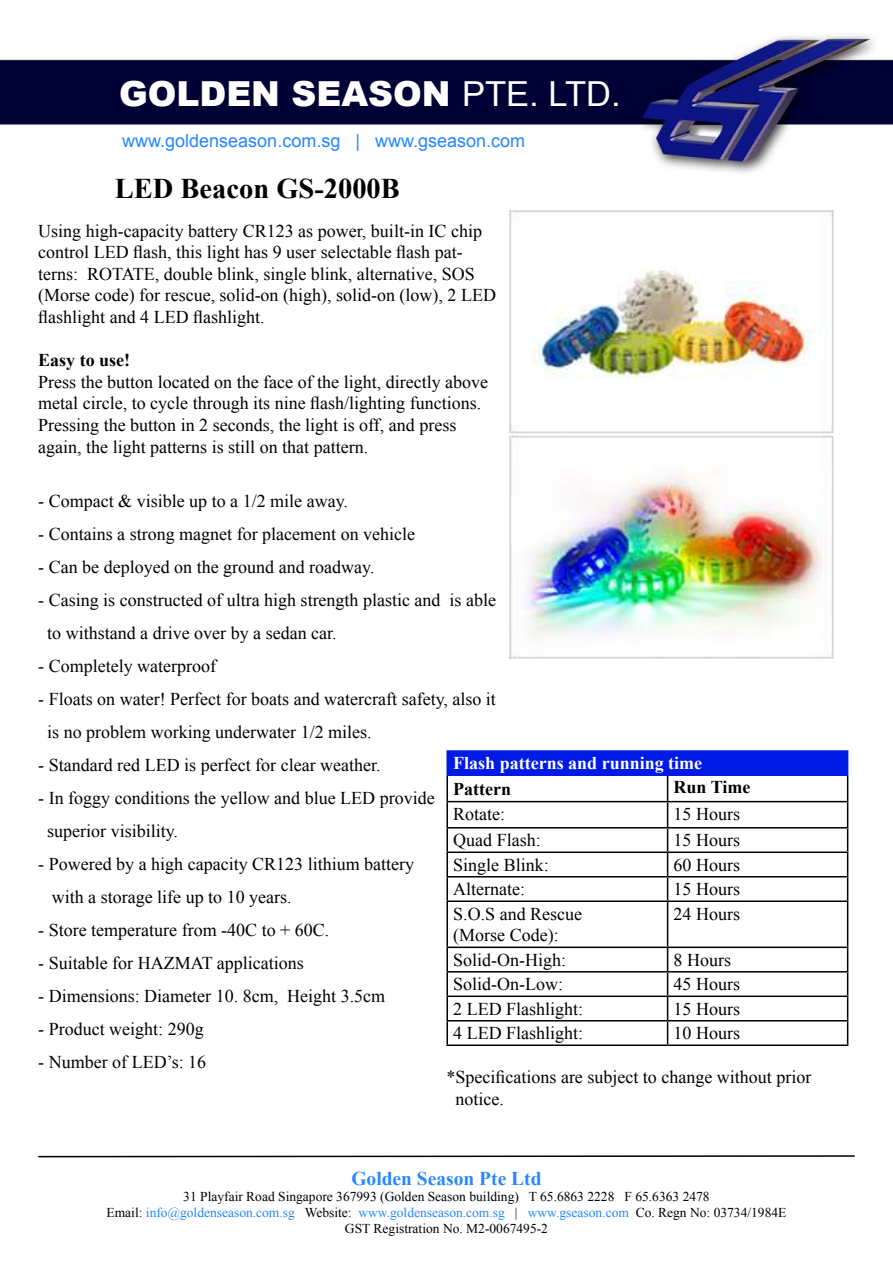
<style>
.page{position:relative;width:893px;height:1263px;background:#fff}
.page>*{position:absolute;margin:0;border:0;box-sizing:border-box;transform-origin:0 0}
.t1{font:900 34.5px "Arial";color:#fff}
.t2{font:700 28.5px "Times New Roman";color:#000}
.t3{font:700 19.5px "Times New Roman";color:#2687ff}
.t4{font:18px/21.6px "Times New Roman";color:#000}
.t5{font:18px "Arial";color:#2687ff}
.t6{font:700 18px "Times New Roman";color:#fff}
.t7{font:700 18px "Times New Roman";color:#000}
.t8{font:13.5px/16.2px "Times New Roman";color:#000;text-align:center}
.s1{font-weight:400}
.s2{color:#2687ff}
</style>
<div class="page">
<img style="left:0;top:34px;width:893px;height:139px">
<svg style="left:38px;top:1155px;width:817px;height:3px"></svg>
<img style="left:509px;top:210px;width:325px;height:449px">
<div style="left:447px;top:751px;width:401px;height:24px;background:#001ae6"></div>
<hr style="left:446px;top:776px;width:2px;height:25px;background:#000">
<hr style="left:446px;top:801px;width:222px;height:1px;background:#000">
<hr style="left:446px;top:802px;width:2px;height:25px;background:#000">
<hr style="left:668px;top:801px;width:180px;height:1px;background:#000">
<hr style="left:446px;top:827px;width:222px;height:1px;background:#000">
<hr style="left:446px;top:828px;width:2px;height:23px;background:#000">
<hr style="left:668px;top:827px;width:180px;height:1px;background:#000">
<hr style="left:446px;top:851px;width:222px;height:2px;background:#000">
<hr style="left:446px;top:853px;width:2px;height:23px;background:#000">
<hr style="left:668px;top:851px;width:180px;height:2px;background:#000">
<hr style="left:446px;top:876px;width:222px;height:1px;background:#000">
<hr style="left:446px;top:877px;width:2px;height:23px;background:#000">
<hr style="left:668px;top:876px;width:180px;height:1px;background:#000">
<svg style="left:667px;top:776px;width:1px;height:124px"></svg>
<hr style="left:446px;top:900px;width:222px;height:2px;background:#000">
<hr style="left:446px;top:902px;width:2px;height:44px;background:#000">
<hr style="left:668px;top:900px;width:180px;height:2px;background:#000">
<hr style="left:667px;top:902px;width:1px;height:44px;background:#000">
<hr style="left:847px;top:902px;width:1px;height:44px;background:#000">
<hr style="left:446px;top:946px;width:222px;height:2px;background:#000">
<hr style="left:446px;top:948px;width:2px;height:23px;background:#000">
<hr style="left:668px;top:946px;width:180px;height:2px;background:#000">
<hr style="left:446px;top:971px;width:222px;height:1px;background:#000">
<hr style="left:446px;top:972px;width:2px;height:23px;background:#000">
<hr style="left:668px;top:971px;width:180px;height:1px;background:#000">
<hr style="left:446px;top:995px;width:222px;height:2px;background:#000">
<hr style="left:446px;top:997px;width:2px;height:23px;background:#000">
<hr style="left:668px;top:995px;width:180px;height:2px;background:#000">
<hr style="left:446px;top:1020px;width:222px;height:1px;background:#000">
<hr style="left:446px;top:1021px;width:2px;height:23px;background:#000">
<hr style="left:668px;top:1020px;width:180px;height:1px;background:#000">
<svg style="left:667px;top:948px;width:1px;height:96px"></svg>
<svg style="left:847px;top:948px;width:1px;height:96px"></svg>
<hr style="left:446px;top:1044px;width:222px;height:2px;background:#000">
<hr style="left:668px;top:1044px;width:180px;height:2px;background:#000">
<hr style="left:446px;top:750px;width:222px;height:2px;background:#001ae6">
<hr style="left:446px;top:752px;width:2px;height:22px;background:#001ae6">
<hr style="left:668px;top:750px;width:180px;height:2px;background:#001ae6">
<svg style="left:847px;top:776px;width:1px;height:124px"></svg>
<hr style="left:446px;top:774px;width:222px;height:2px;background:#001ae6">
<hr style="left:668px;top:774px;width:180px;height:2px;background:#001ae6">
<h1 class="t1" style="left:119px;top:74px;width:503px">GOLDEN SEASON <span class="s1">PTE. LTD.</span></h1>
<p class="t5" style="left:122px;top:134px;width:404px">www.goldenseason.com.sg | www.gseason.com</p>
<h2 class="t2" style="left:115px;top:179px;width:287px">LED Beacon GS-2000B</h2>
<p class="t4" style="left:38px;top:221px;width:459px">Using high-capacity battery CR123 as power, built-in IC chip control LED flash, this light has 9 user selectable flash pat&shy;terns: ROTATE, double blink, single blink, alternative, SOS (Morse code) for rescue, solid-on (high), solid-on (low), 2 LED flashlight and 4 LED flashlight.</p>
<p class="t7" style="left:38px;top:354px;width:93px">Easy to use!</p>
<p class="t4" style="left:38px;top:373px;width:451px">Press the button located on the face of the light, directly above metal circle, to cycle through its nine flash/lighting functions.<br>Pressing the button in 2 seconds, the light is off, and press again, the light patterns is still on that pattern.</p>
<p class="t4" style="left:38px;top:492px;width:311px">- Compact &amp; visible up to a 1/2 mile away.</p>
<p class="t4" style="left:38px;top:525px;width:378px">- Contains a strong magnet for placement on vehicle</p>
<p class="t4" style="left:38px;top:558px;width:338px">- Can be deployed on the ground and roadway.</p>
<p class="t4" style="left:47px;top:585px;width:450px;line-height:33px;text-indent:-9px">- Casing is constructed of ultra high strength plastic and is able to withstand a drive over by a sedan car.</p>
<p class="t4" style="left:38px;top:657px;width:179px">- Completely waterproof</p>
<p class="t4" style="left:47px;top:684px;width:450px;line-height:33px;text-indent:-9px">- Floats on water! Perfect for boats and watercraft safety, also it is no problem working underwater 1/2 miles.</p>
<p class="t4" style="left:38px;top:756px;width:344px">- Standard red LED is perfect for clear weather.</p>
<p class="t4" style="left:47px;top:783px;width:389px;line-height:33px;text-indent:-9px">- In foggy conditions the yellow and blue LED provide superior visibility.</p>
<p class="t4" style="left:52px;top:849px;width:364px;line-height:33px;text-indent:-14px">- Powered by a high capacity CR123 lithium battery with a storage life up to 10 years.</p>
<p class="t4" style="left:38px;top:921px;width:293px">- Store temperature from -40C to + 60C.</p>
<p class="t4" style="left:38px;top:954px;width:267px">- Suitable for HAZMAT applications</p>
<p class="t4" style="left:38px;top:987px;width:348px">- Dimensions: Diameter 10. 8cm, Height 3.5cm</p>
<p class="t4" style="left:38px;top:1020px;width:167px">- Product weight: 290g</p>
<p class="t4" style="left:38px;top:1053px;width:169px">- Number of LED’s: 16</p>
<p class="t6" style="left:453px;top:757px;width:251px">Flash patterns and running time</p>
<p class="t7" style="left:453px;top:782px;width:59px">Pattern</p>
<p class="t7" style="left:674px;top:781px;width:78px">Run Time</p>
<p class="t4" style="left:453px;top:805px;width:54px">Rotate:</p>
<p class="t4" style="left:674px;top:805px;width:68px">15 Hours</p>
<p class="t4" style="left:453px;top:831px;width:89px">Quad Flash:</p>
<p class="t4" style="left:674px;top:831px;width:68px">15 Hours</p>
<p class="t4" style="left:453px;top:856px;width:97px">Single Blink:</p>
<p class="t4" style="left:674px;top:856px;width:68px">60 Hours</p>
<p class="t4" style="left:453px;top:880px;width:73px">Alternate:</p>
<p class="t4" style="left:674px;top:880px;width:68px">15 Hours</p>
<p class="t4" style="left:453px;top:904px;width:130px">S.O.S and Rescue (Morse Code):</p>
<p class="t4" style="left:674px;top:904px;width:68px">24 Hours</p>
<p class="t4" style="left:453px;top:951px;width:115px">Solid-On-High:</p>
<p class="t4" style="left:674px;top:951px;width:59px">8 Hours</p>
<p class="t4" style="left:453px;top:975px;width:111px">Solid-On-Low:</p>
<p class="t4" style="left:674px;top:975px;width:68px">45 Hours</p>
<p class="t4" style="left:453px;top:1000px;width:132px">2 LED Flashlight:</p>
<p class="t4" style="left:674px;top:1000px;width:68px">15 Hours</p>
<p class="t4" style="left:453px;top:1024px;width:132px">4 LED Flashlight:</p>
<p class="t4" style="left:674px;top:1024px;width:68px">10 Hours</p>
<p class="t4" style="left:455px;top:1066px;width:357px;text-indent:-9px">*Specifications are subject to change without prior notice.</p>
<p class="t3" style="left:351px;top:1171px;width:192px">Golden Season Pte Ltd</p>
<p class="t8" style="left:107px;top:1189px;width:681px">31 Playfair Road Singapore 367993 (Golden Season building) T 65.6863 2228 F 65.6363 2478<br>Email: <span class="s2">info@goldenseason.com.sg</span> Website: <span class="s2">www.goldenseason.com.sg</span> | <span class="s2">www.gseason.com</span> Co. Regn No: 03734/1984E<br>GST Registration No. M2-0067495-2</p>
</div>
